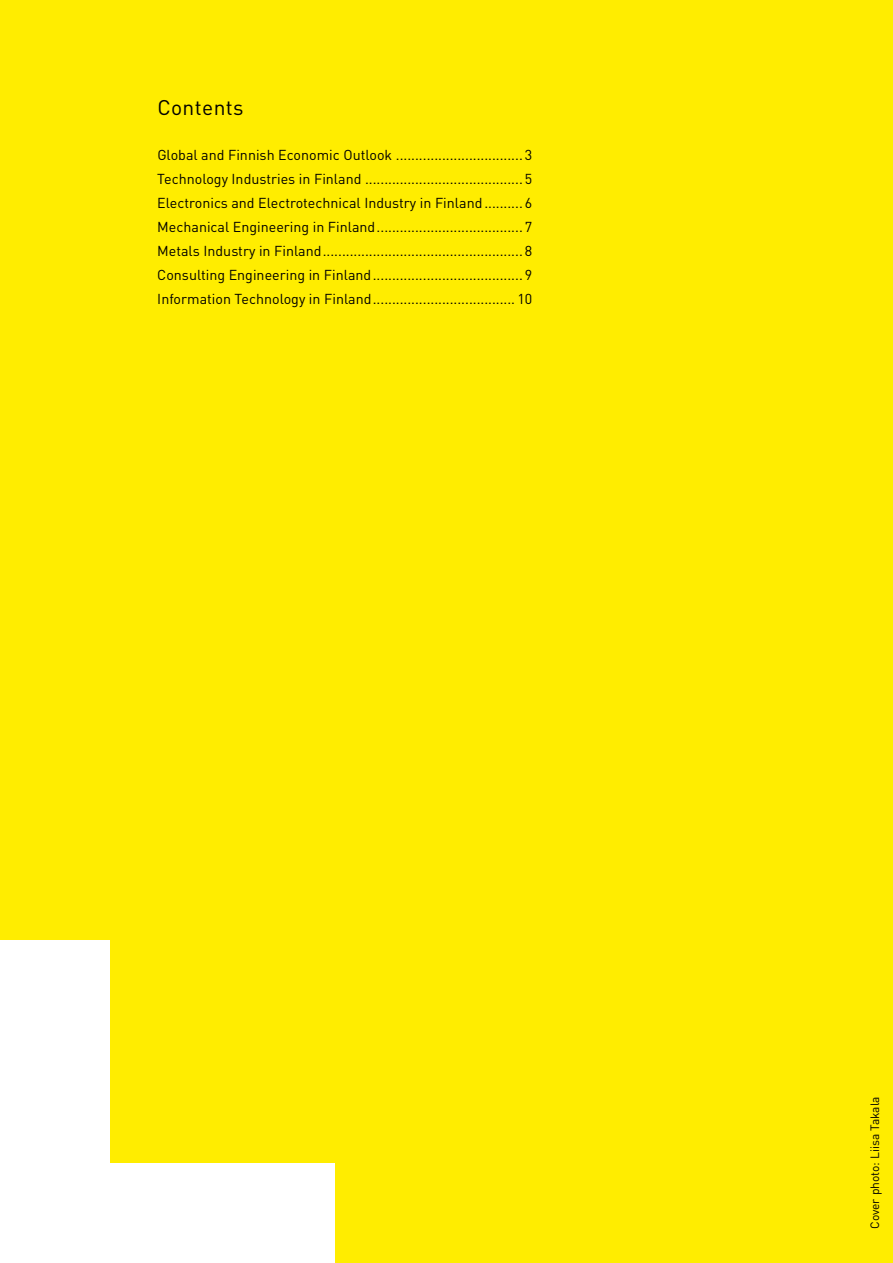
<style>
.page{position:relative;width:893px;height:1263px;background:#ffed00}
.page>*{position:absolute;margin:0;border:0;box-sizing:border-box;transform-origin:0 0}
.t1{font:21px "DIN Pro";letter-spacing:.02em;color:#000}
.t2{font:14.25px/24px "DIN Pro";color:#000;text-align:justify}
.t3{font:12px "DIN Pro";color:#000}
</style>
<div class="page">
<div style="left:0;top:1164px;width:335px;height:99px;background:#fff"></div>
<div style="left:0;top:941px;width:109px;height:322px;background:#fff"></div>
<h1 class="t1" style="left:157px;top:91px;width:88px">Contents</h1>
<p class="t2" style="left:157px;top:142px;width:377px">Global and Finnish Economic Outlook ................................. 3<br>Technology Industries in Finland ......................................... 5<br>Electronics and Electrotechnical Industry in Finland.......... 6<br>Mechanical Engineering in Finland...................................... 7<br>Metals Industry in Finland.................................................... 8<br>Consulting Engineering in Finland....................................... 9<br>Information Technology in Finland..................................... 10</p>
<p class="t3" style="left:866px;top:1229px;width:134px;rotate:-90deg">Cover photo: Liisa Takala</p>
</div>
